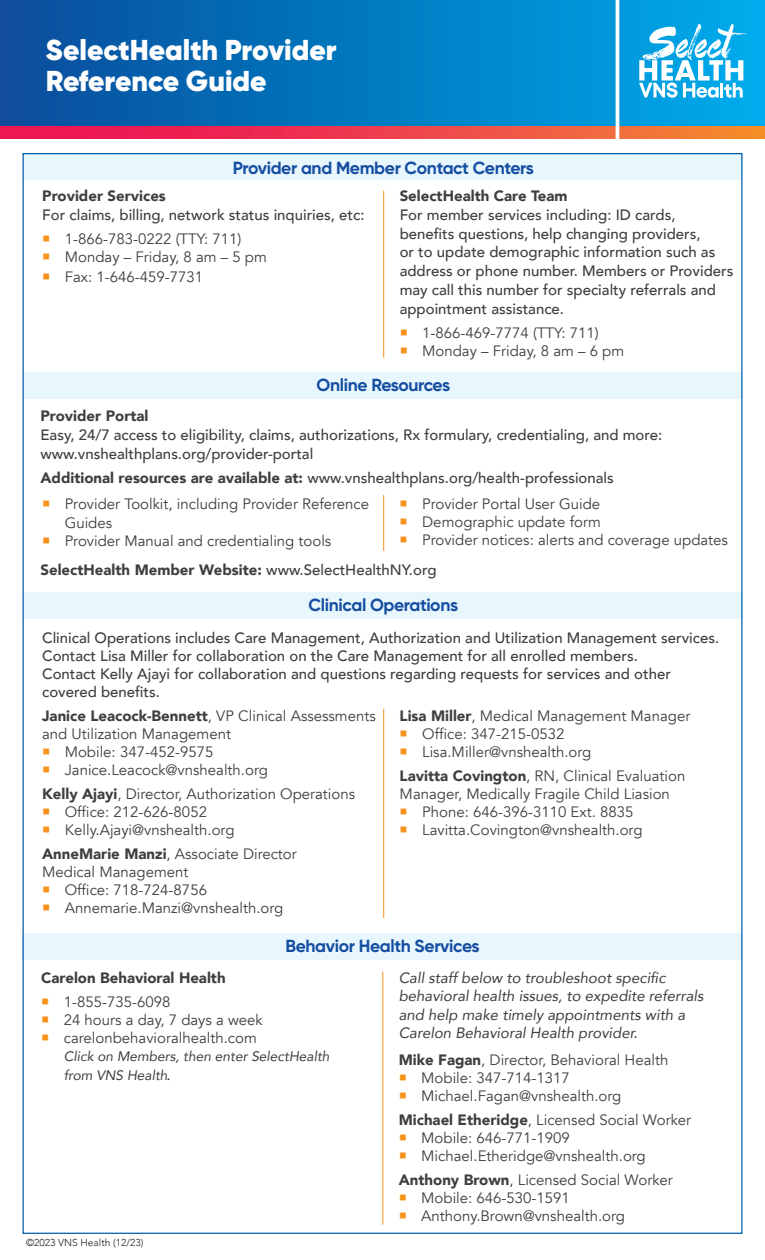
<style>
.page{position:relative;width:765px;height:1260px;background:#fff}
.page>*{position:absolute;margin:0;border:0;box-sizing:border-box;transform-origin:0 0}
.t1{font:900 28.75px/31.2px "Gilroy";color:#fff}
.t2{font:700 17.5px "Gilroy";letter-spacing:-.02em;color:#154ea1}
.t3{font:15px/18.1px "Avenir";color:#3e3e3f}
.t4{font:500 15px/18.8px "Avenir";color:#3e3e3f}
.t5{font:italic 15px/18.1px "Avenir";color:#3e3e3f}
.t6{font:900 15px "Avenir";color:#3e3e3f}
.t7{font:italic 13.75px/18.1px "Avenir";color:#3e3e3f}
.t8{font:300 10px "Avenir";color:#231f20}
.s1{font-weight:900}
.s2{font-weight:500}
.s3{font-family:"Myriad Pro";color:#231f20}
</style>
<div class="page">
<hr style="left:383px;top:191px;width:1px;height:167px;background:#f7931d">
<div style="left:0;top:0;width:765px;height:127px;background:linear-gradient(to right,#084c9a,#00acec)"></div>
<svg style="left:0;top:126px;width:765px;height:13px;background:#ef4448"></svg>
<hr style="left:616px;top:0;width:3px;height:148px;background:#fff">
<div style="left:23px;top:153px;width:720px;height:27px;background:#e8f6fd"></div>
<hr style="left:383px;top:709px;width:1px;height:209px;background:#f7931d">
<div style="left:23px;top:592px;width:720px;height:27px;background:#e8f6fd"></div>
<svg style="left:639px;top:24px;width:107px;height:74px"></svg>
<hr style="left:383px;top:495px;width:1px;height:56px;background:#f7931d">
<div style="left:23px;top:372px;width:720px;height:27px;background:#e8f6fd"></div>
<hr style="left:382px;top:972px;width:1px;height:253px;background:#f7931d">
<div style="left:22px;top:933px;width:720px;height:27px;background:#e8f6fd"></div>
<h1 class="t1" style="left:46px;top:34px;width:292px">SelectHealth Provider<br>Reference Guide</h1>
<p class="t2" style="left:233px;top:157px;width:303px">Provider and Member Contact Centers</p>
<p class="t6" style="left:42px;top:183px;width:125px">Provider Services</p>
<p class="t4" style="left:42px;top:204px;width:324px">For claims, billing, network status inquiries, etc:</p>
<p class="t3" style="left:65px;top:230px;width:204px">1-866-783-0222 (TTY: 711)<br>Monday – Friday, 8 am – 5 pm</p>
<p class="t3" style="left:65px;top:268px;width:140px">Fax: 1-646-459-7731</p>
<p class="t6" style="left:400px;top:183px;width:170px">SelectHealth Care Team</p>
<p class="t4" style="left:400px;top:204px;width:335px">For member services including: ID cards, benefits questions, help changing providers,<br>or to update demographic information such as address or phone number. Members or Providers may call this number for specialty referrals and appointment assistance.</p>
<p class="t3" style="left:422px;top:324px;width:204px">1-866-469-7774 (TTY: 711)<br>Monday – Friday, 8 am – 6 pm</p>
<p class="t2" style="left:317px;top:374px;width:135px">Online Resources</p>
<p class="t6" style="left:40px;top:403px;width:110px">Provider Portal</p>
<p class="t4" style="left:40px;top:425px;width:623px">Easy, 24/7 access to eligibility, claims, authorizations, Rx formulary, credentialing, and more: www.vnshealthplans.org/provider-portal</p>
<p class="t4" style="left:40px;top:468px;width:575px"><span class="s1">Additional resources are available at:</span> www.vnshealthplans.org/health-professionals</p>
<p class="t3" style="left:65px;top:496px;width:306px">Provider Toolkit, including Provider Reference<br>Guides<br>Provider Manual and credentialing tools</p>
<p class="t3" style="left:422px;top:495px;width:307px">Provider Portal User Guide<br>Demographic update form<br>Provider notices: alerts and coverage updates</p>
<p class="t6" style="left:41px;top:557px;width:398px">SelectHealth Member Website: <span class="s2">www.SelectHealthNY.org</span></p>
<p class="t2" style="left:309px;top:594px;width:151px">Clinical Operations</p>
<p class="t4" style="left:42px;top:628px;width:679px;line-height:18.1px">Clinical Operations includes Care Management, Authorization and Utilization Management services.<br>Contact Lisa Miller for collaboration on the Care Management for all enrolled members.<br>Contact Kelly Ajayi for collaboration and questions regarding requests for services and other covered benefits.</p>
<p class="t3" style="left:42px;top:707px;width:335px"><span class="s1">Janice Leacock-Bennett</span>, VP Clinical Assessments</p>
<p class="t3" style="left:42px;top:725px;width:190px">and Utilization Management</p>
<p class="t3" style="left:65px;top:743px;width:150px">Mobile: 347-452-9575</p>
<p class="t3" style="left:65px;top:761px;width:205px">Janice.Leacock@vnshealth.org</p>
<p class="t3" style="left:65px;top:785px;width:292px;text-indent:-23px"><span class="s1">Kelly Ajayi</span>, Director, Authorization Operations<br>Office: 212-626-8052<br>Kelly.Ajayi@vnshealth.org</p>
<p class="t3" style="left:42px;top:845px;width:256px"><span class="s1">AnneMarie Manzi</span>, Associate Director</p>
<p class="t3" style="left:42px;top:863px;width:148px">Medical Management</p>
<p class="t3" style="left:65px;top:881px;width:144px">Office: 718-724-8756</p>
<p class="t3" style="left:65px;top:900px;width:220px">Annemarie.Manzi@vnshealth.org</p>
<p class="t3" style="left:422px;top:707px;width:270px;text-indent:-23px"><span class="s1">Lisa Miller</span>, Medical Management Manager<br>Office: 347-215-0532<br>Lisa.Miller@vnshealth.org</p>
<p class="t3" style="left:400px;top:767px;width:287px"><span class="s1">Lavitta Covington</span>, RN, Clinical Evaluation</p>
<p class="t3" style="left:400px;top:785px;width:272px">Manager, Medically Fragile Child Liasion</p>
<p class="t3" style="left:422px;top:803px;width:213px">Phone: 646-396-3110 Ext. 8835</p>
<p class="t3" style="left:422px;top:821px;width:222px">Lavitta.Covington@vnshealth.org</p>
<p class="t2" style="left:285px;top:935px;width:196px">Behavior Health Services</p>
<p class="t5" style="left:399px;top:969px;width:306px">Call staff below to troubleshoot specific behavioral health issues, to expedite referrals and help make timely appointments with a Carelon Behavioral Health provider.</p>
<p class="t3" style="left:421px;top:1051px;width:249px;text-indent:-23px"><span class="s1">Mike Fagan</span>, Director, Behavioral Health<br>Mobile: 347-714-1317<br>Michael.Fagan@vnshealth.org</p>
<p class="t3" style="left:421px;top:1111px;width:271px;text-indent:-23px"><span class="s1">Michael Etheridge</span>, Licensed Social Worker<br>Mobile: 646-771-1909<br>Michael.Etheridge@vnshealth.org</p>
<p class="t3" style="left:421px;top:1171px;width:253px;text-indent:-23px"><span class="s1">Anthony Brown</span>, Licensed Social Worker<br>Mobile: 646-530-1591<br>Anthony.Brown@vnshealth.org</p>
<p class="t6" style="left:41px;top:965px;width:186px">Carelon Behavioral Health</p>
<p class="t3" style="left:64px;top:993px;width:201px">1-855-735-6098<br>24 hours a day, 7 days a week carelonbehavioralhealth.com</p>
<p class="t7" style="left:64px;top:1047px;width:267px">Click on Members, then enter SelectHealth from VNS Health<span class="s3">.</span></p>
<p class="t8" style="left:26px;top:1237px;width:119px">©2023 VNS Health (12/23)</p>
</div>
